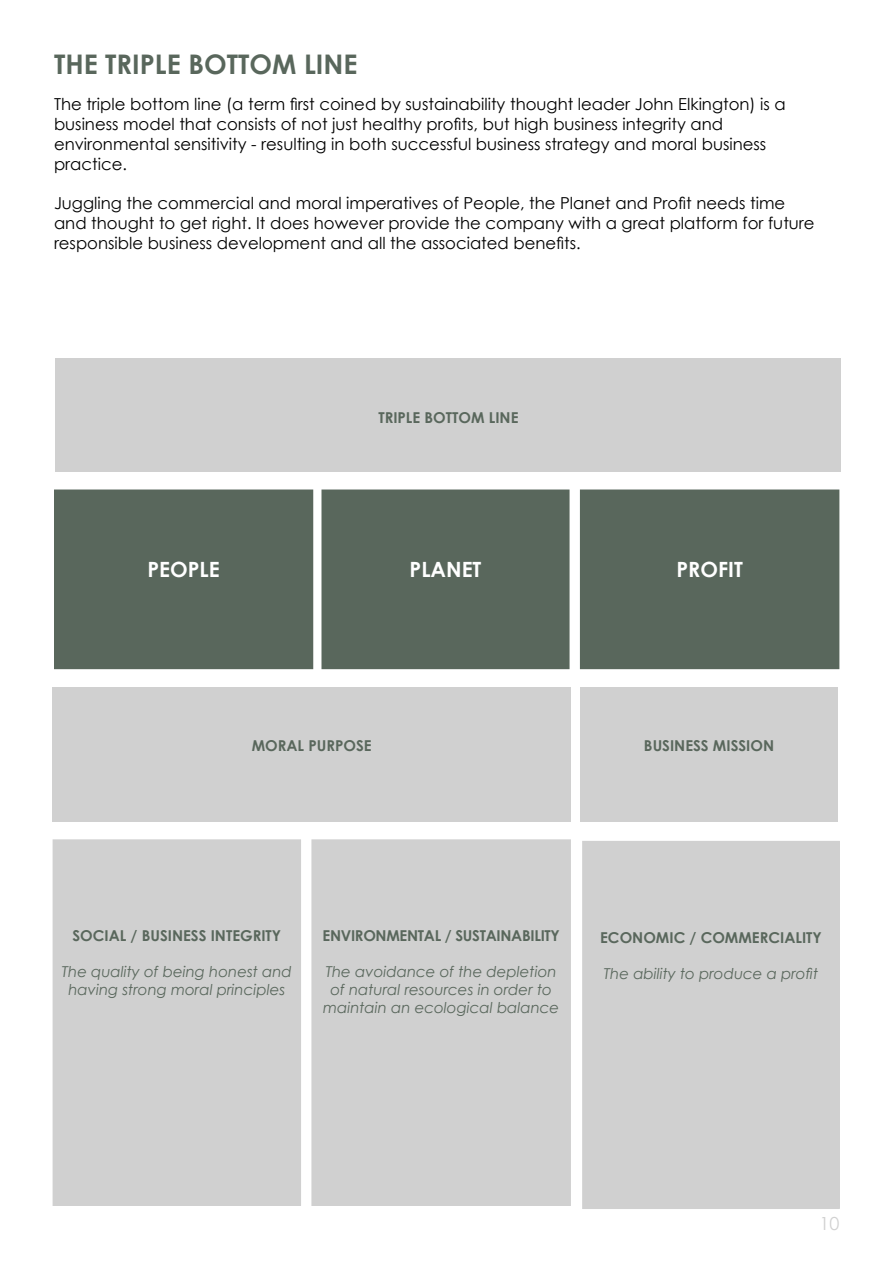
<style>
.page{position:relative;width:893px;height:1263px;background:#fff}
.page>*{position:absolute;margin:0;border:0;box-sizing:border-box;transform-origin:0 0}
.t1{font:700 27px "Century Gothic";color:#59675c}
.t2{font:700 21px "Century Gothic";color:#fff}
.t3{font:18px "Century Gothic";color:#d0d0d0}
.t4{font:16.5px/19.8px "Century Gothic";color:#000}
.t5{font:italic 15px/18px "Century Gothic";color:#59675c;text-align:center}
.t6{font:700 15px "Century Gothic";color:#59675c}
.t7{font:700 15px "Century Gothic";letter-spacing:-.02em;color:#59675c}
</style>
<div class="page">
<div style="left:55px;top:490px;width:257px;height:178px;background:#59675c"></div>
<div style="left:54px;top:489px;width:259px;height:180px;border:2px solid #59675c"></div>
<div style="left:322px;top:490px;width:247px;height:178px;background:#59675c"></div>
<div style="left:321px;top:489px;width:249px;height:180px;border:2px solid #59675c"></div>
<div style="left:581px;top:490px;width:258px;height:178px;background:#59675c"></div>
<div style="left:580px;top:489px;width:259px;height:180px;border:2px solid #59675c"></div>
<div style="left:56px;top:359px;width:785px;height:113px;background:#d0d0d0"></div>
<div style="left:583px;top:842px;width:256px;height:366px;background:#d0d0d0"></div>
<div style="left:582px;top:841px;width:258px;height:368px;border:2px solid #d0d0d0"></div>
<div style="left:53px;top:840px;width:247px;height:365px;background:#d0d0d0"></div>
<div style="left:53px;top:839px;width:248px;height:367px;border:2px solid #d0d0d0"></div>
<div style="left:312px;top:840px;width:258px;height:365px;background:#d0d0d0"></div>
<div style="left:311px;top:839px;width:260px;height:367px;border:2px solid #d0d0d0"></div>
<div style="left:53px;top:687px;width:518px;height:134px;background:#d0d0d0"></div>
<div style="left:580px;top:687px;width:258px;height:134px;background:#d0d0d0"></div>
<h1 class="t1" style="left:54px;top:47px;width:305px">THE TRIPLE BOTTOM LINE</h1>
<p class="t4" style="left:54px;top:94px;width:733px">The triple bottom line (a term first coined by sustainability thought leader John Elkington) is a business model that consists of not just healthy profits, but high business integrity and environmental sensitivity - resulting in both successful business strategy and moral business practice.</p>
<p class="t4" style="left:54px;top:193px;width:762px">Juggling the commercial and moral imperatives of People, the Planet and Profit needs time and thought to get right. It does however provide the company with a great platform for future responsible business development and all the associated benefits.</p>
<p class="t6" style="left:378px;top:408px;width:142px">TRIPLE BOTTOM LINE</p>
<p class="t2" style="left:147px;top:556px;width:74px">PEOPLE</p>
<p class="t2" style="left:410px;top:556px;width:73px">PLANET</p>
<p class="t2" style="left:676px;top:556px;width:68px">PROFIT</p>
<p class="t6" style="left:252px;top:736px;width:121px">MORAL PURPOSE</p>
<p class="t6" style="left:644px;top:736px;width:132px">BUSINESS MISSION</p>
<p class="t6" style="left:72px;top:926px;width:210px">SOCIAL / BUSINESS INTEGRITY</p>
<p class="t5" style="left:62px;top:962px;width:231px">The quality of being honest and having strong moral principles</p>
<p class="t7" style="left:323px;top:926px;width:239px">ENVIRONMENTAL / SUSTAINABILITY</p>
<p class="t5" style="left:323px;top:962px;width:238px">The avoidance of the depletion of natural resources in order to maintain an ecological balance</p>
<p class="t6" style="left:600px;top:927px;width:223px">ECONOMIC / COMMERCIALITY</p>
<p class="t5" style="left:604px;top:964px;width:216px">The ability to produce a profit</p>
<p class="t3" style="left:819px;top:1212px;width:21px">10</p>
</div>
